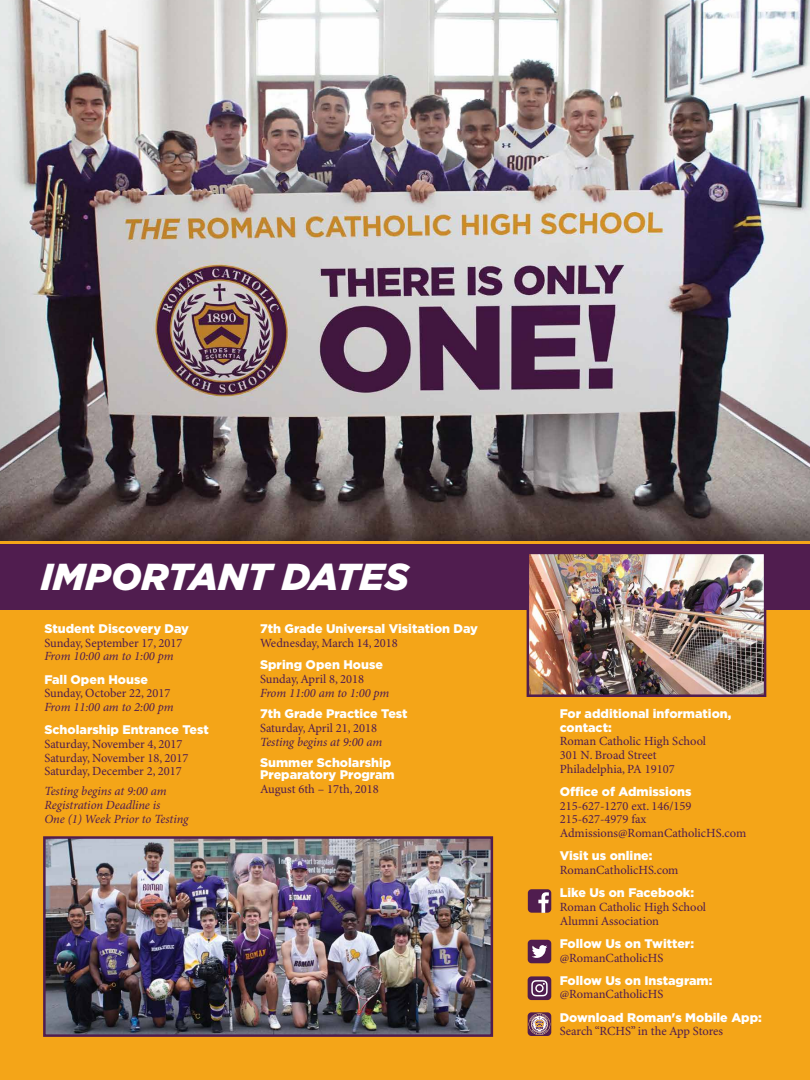
<style>
.page{position:relative;width:810px;height:1080px;background:#fff}
.page>*{position:absolute;margin:0;border:0;box-sizing:border-box;transform-origin:0 0}
.t1{font:italic 900 37.5px "Gotham";color:#fff}
.t2{font:12.5px/13.8px "Minion Pro";color:#501d4f}
.t3{font:900 12.5px/13.8px "Gotham";color:#fff}
.t4{font:italic 12.5px/13.8px "Minion Pro";letter-spacing:-.01em;color:#501d4f}
</style>
<div class="page">
<div style="left:0;top:537px;width:810px;height:543px;background:#f4a518"></div>
<div style="left:528px;top:889px;width:23px;height:24px;background:#501d4f;border-radius:4px"></div>
<svg style="left:538px;top:892px;width:11px;height:21px"></svg>
<div style="left:528px;top:940px;width:23px;height:23px;background:#501d4f;border-radius:4px"></div>
<svg style="left:532px;top:945px;width:15px;height:13px"></svg>
<div style="left:528px;top:976px;width:23px;height:24px;background:#501d4f;border-radius:4px"></div>
<svg style="left:528px;top:1012px;width:23px;height:24px"></svg>
<svg style="left:531px;top:980px;width:17px;height:16px"></svg>
<img style="left:0;top:0;width:810px;height:541px">
<div style="left:0;top:544px;width:810px;height:65px;background:#501d4f"></div>
<img style="left:46px;top:839px;width:444px;height:195px">
<div style="left:43px;top:836px;width:450px;height:201px;border:2px solid #501d4f"></div>
<img style="left:530px;top:555px;width:233px;height:139px">
<div style="left:527px;top:552px;width:239px;height:145px;border:2px solid #501d4f"></div>
<svg style="left:529px;top:1014px;width:21px;height:21px"></svg>
<h1 class="t1" style="left:41px;top:554px;width:370px">IMPORTANT DATES</h1>
<p class="t3" style="left:44px;top:622px;width:146px">Student Discovery Day</p>
<p class="t2" style="left:44px;top:636px;width:140px">Sunday, September 17, 2017</p>
<p class="t4" style="left:44px;top:650px;width:131px">From 10:00 am to 1:00 pm</p>
<p class="t3" style="left:44px;top:672px;width:105px">Fall Open House</p>
<p class="t2" style="left:44px;top:687px;width:127px">Sunday, October 22, 2017</p>
<p class="t4" style="left:44px;top:701px;width:131px">From 11:00 am to 2:00 pm</p>
<p class="t3" style="left:44px;top:723px;width:166px">Scholarship Entrance Test</p>
<p class="t2" style="left:44px;top:738px;width:146px">Saturday, November 4, 2017<br>Saturday, November 18, 2017<br>Saturday, December 2, 2017</p>
<p class="t4" style="left:44px;top:785px;width:146px">Testing begins at 9:00 am<br>Registration Deadline is<br>One (1) Week Prior to Testing</p>
<p class="t3" style="left:260px;top:622px;width:220px">7th Grade Universal Visitation Day</p>
<p class="t2" style="left:260px;top:637px;width:139px">Wednesday, March 14, 2018</p>
<p class="t3" style="left:260px;top:658px;width:124px">Spring Open House</p>
<p class="t2" style="left:260px;top:672px;width:106px">Sunday, April 8, 2018</p>
<p class="t4" style="left:260px;top:686px;width:131px">From 11:00 am to 1:00 pm</p>
<p class="t3" style="left:260px;top:707px;width:149px">7th Grade Practice Test</p>
<p class="t2" style="left:260px;top:722px;width:118px">Saturday, April 21, 2018</p>
<p class="t4" style="left:260px;top:736px;width:124px">Testing begins at 9:00 am</p>
<p class="t3" style="left:260px;top:756px;width:136px;line-height:12.5px">Summer Scholarship<br>Preparatory Program</p>
<p class="t2" style="left:260px;top:782px;width:120px">August 6th – 17th, 2018</p>
<p class="t3" style="left:560px;top:706px;width:173px">For additional information, contact:</p>
<p class="t2" style="left:560px;top:735px;width:148px">Roman Catholic High School<br>301 N. Broad Street<br>Philadelphia, PA 19107</p>
<p class="t3" style="left:560px;top:785px;width:133px">Office of Admissions</p>
<p class="t2" style="left:560px;top:799px;width:188px">215-627-1270 ext. 146/159<br>215-627-4979 fax<br>Admissions@RomanCatholicHS.com</p>
<p class="t3" style="left:560px;top:849px;width:94px">Visit us online:</p>
<p class="t2" style="left:560px;top:864px;width:120px">RomanCatholicHS.com</p>
<p class="t3" style="left:560px;top:886px;width:136px">Like Us on Facebook:</p>
<p class="t2" style="left:560px;top:901px;width:148px">Roman Catholic High School<br>Alumni Association</p>
<p class="t3" style="left:560px;top:936px;width:136px">Follow Us on Twitter:</p>
<p class="t2" style="left:560px;top:951px;width:105px">@RomanCatholicHS</p>
<p class="t3" style="left:560px;top:973px;width:154px">Follow Us on Instagram:</p>
<p class="t2" style="left:560px;top:988px;width:105px">@RomanCatholicHS</p>
<p class="t3" style="left:560px;top:1010px;width:204px">Download Roman's Mobile App:</p>
<p class="t2" style="left:560px;top:1025px;width:165px">Search “RCHS” in the App Stores</p>
</div>
